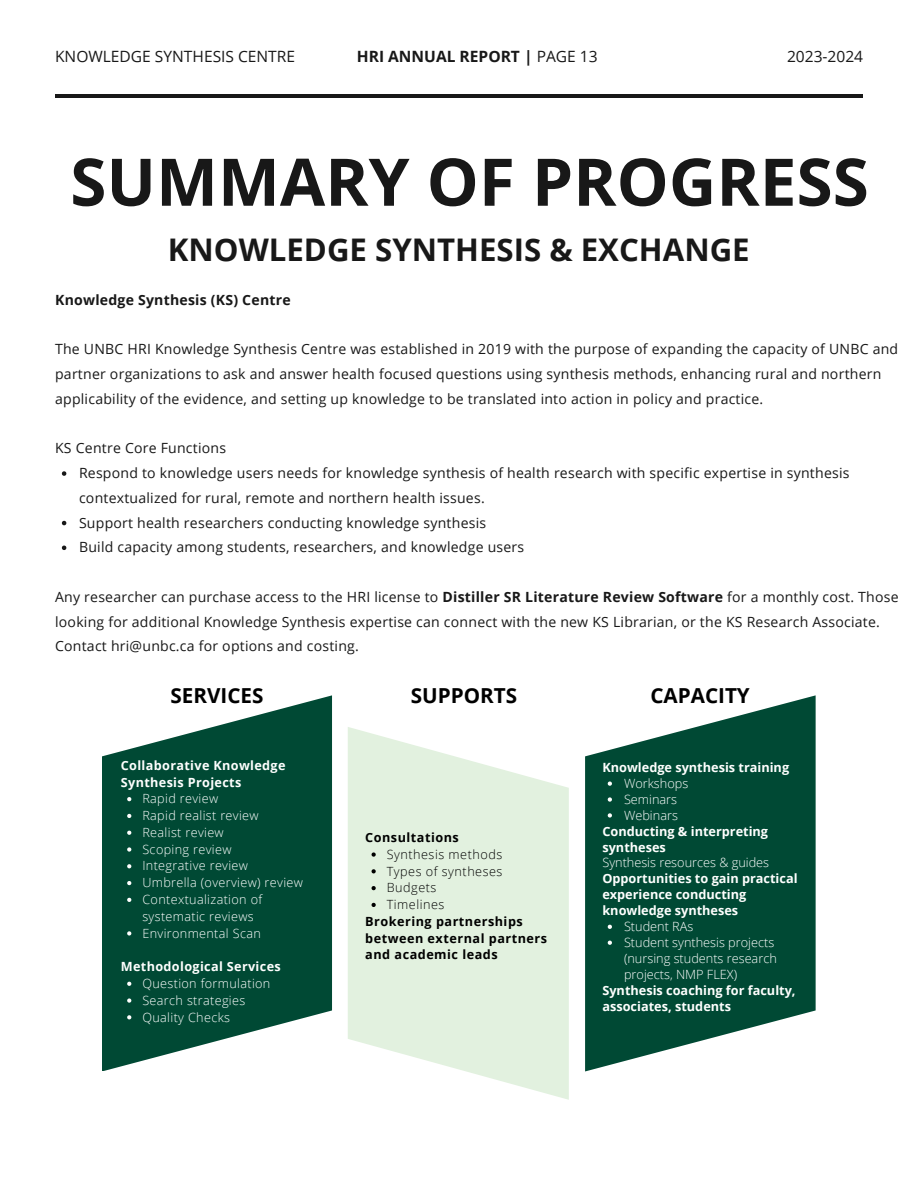
<style>
.page{position:relative;width:918px;height:1188px;background:#fff}
.page>*{position:absolute;margin:0;border:0;box-sizing:border-box;transform-origin:0 0}
.t1{font:700 65.7px "Open Sans";color:#181818}
.t2{font:700 31.2px "Open Sans";color:#181818}
.t3{font:700 20.7px "Open Sans";color:#000}
.t4{font:15.6px "Open Sans";color:#181818}
.t5{font:700 15.6px "Open Sans";color:#181818}
.t6{font:14.1px/24.8px "Open Sans";letter-spacing:.015em;color:#181818}
.t7{font:700 14.1px "Open Sans";letter-spacing:.015em;color:#181818}
.t8{font:700 12.75px/15.9px "Open Sans";color:#fefffe}
.t9{font:300 12.75px/15.9px "Open Sans";color:#fefffe}
.t10{font:300 12.6px/16.8px "Open Sans";letter-spacing:.025em;color:#fefffe}
.t11{font:700 12.6px/16.8px "Open Sans";letter-spacing:.04em;color:#000}
.t12{font:700 12.6px/16.8px "Open Sans";letter-spacing:.025em;color:#fefffe}
.t13{font:300 12.6px "Open Sans";letter-spacing:.04em;color:#000}
.s1{font-weight:400}
.s2{font-weight:700}
</style>
<div class="page">
<hr style="left:55px;top:94px;width:807px;height:4px;background:#181818">
<svg style="left:62px;top:471px;width:4px;height:5px"></svg>
<svg style="left:62px;top:521px;width:4px;height:4px"></svg>
<svg style="left:62px;top:546px;width:4px;height:4px"></svg>
<svg style="left:102px;top:695px;width:230px;height:376px;fill:#004934"></svg>
<svg style="left:348px;top:727px;width:221px;height:373px;fill:#e2f1df"></svg>
<svg style="left:585px;top:695px;width:231px;height:376px;fill:#004934"></svg>
<svg style="left:127px;top:797px;width:4px;height:4px"></svg>
<svg style="left:127px;top:814px;width:4px;height:4px"></svg>
<svg style="left:127px;top:831px;width:4px;height:4px"></svg>
<svg style="left:127px;top:847px;width:4px;height:5px"></svg>
<svg style="left:127px;top:864px;width:4px;height:4px"></svg>
<svg style="left:127px;top:881px;width:4px;height:4px"></svg>
<svg style="left:127px;top:898px;width:4px;height:4px"></svg>
<svg style="left:127px;top:931px;width:4px;height:5px"></svg>
<svg style="left:127px;top:982px;width:4px;height:4px"></svg>
<svg style="left:127px;top:998px;width:4px;height:5px"></svg>
<svg style="left:127px;top:1015px;width:4px;height:4px"></svg>
<svg style="left:372px;top:852px;width:4px;height:5px"></svg>
<svg style="left:372px;top:869px;width:4px;height:4px"></svg>
<svg style="left:372px;top:886px;width:4px;height:4px"></svg>
<svg style="left:372px;top:903px;width:4px;height:4px"></svg>
<svg style="left:608px;top:782px;width:4px;height:4px"></svg>
<svg style="left:608px;top:797px;width:4px;height:5px"></svg>
<svg style="left:608px;top:813px;width:4px;height:5px"></svg>
<svg style="left:608px;top:925px;width:4px;height:4px"></svg>
<svg style="left:608px;top:941px;width:4px;height:4px"></svg>
<p class="t4" style="left:55px;top:46px;width:242px">KNOWLEDGE SYNTHESIS CENTRE</p>
<p class="t5" style="left:357px;top:45px;width:242px">HRI ANNUAL REPORT | <span class="s1">PAGE 13</span></p>
<p class="t4" style="left:787px;top:46px;width:78px">2023-2024</p>
<h6 class="t1" style="left:70px;top:136px;width:800px">SUMMARY OF PROGRESS</h6>
<p class="t2" style="left:168px;top:228px;width:583px">KNOWLEDGE SYNTHESIS &amp; EXCHANGE</p>
<h4 class="t7" style="left:55px;top:290px;width:237px">Knowledge Synthesis (KS) Centre</h4>
<h4 class="t6" style="left:55px;top:336px;width:845px">The UNBC HRI Knowledge Synthesis Centre was established in 2019 with the purpose of expanding the capacity of UNBC and partner organizations to ask and answer health focused questions using synthesis methods, enhancing rural and northern applicability of the evidence, and setting up knowledge to be translated into action in policy and practice.</h4>
<h4 class="t6" style="left:55px;top:435px;width:173px">KS Centre Core Functions</h4>
<h1 class="t6" style="left:79px;top:460px;width:772px">Respond to knowledge users needs for knowledge synthesis of health research with specific expertise in synthesis contextualized for rural, remote and northern health issues.</h1>
<h2 class="t6" style="left:79px;top:510px;width:409px">Support health researchers conducting knowledge synthesis</h2>
<h5 class="t6" style="left:79px;top:534px;width:447px">Build capacity among students, researchers, and knowledge users</h5>
<h6 class="t6" style="left:55px;top:584px;width:845px">Any researcher can purchase access to the HRI license to <span class="s2">Distiller SR Literature Review Software</span> for a monthly cost. Those looking for additional Knowledge Synthesis expertise can connect with the new KS Librarian, or the KS Research Associate.<br>Contact hri@unbc.ca for options and costing.</h6>
<p class="t3" style="left:171px;top:681px;width:94px">SERVICES</p>
<p class="t3" style="left:411px;top:681px;width:108px">SUPPORTS</p>
<p class="t3" style="left:650px;top:681px;width:101px">CAPACITY</p>
<p class="t12" style="left:121px;top:757px;width:166px">Collaborative Knowledge<br>Synthesis Projects</p>
<h6 class="t10" style="left:142px;top:790px;width:77px">Rapid review</h6>
<h3 class="t10" style="left:142px;top:807px;width:118px">Rapid realist review</h3>
<h3 class="t10" style="left:142px;top:824px;width:83px">Realist review</h3>
<h3 class="t10" style="left:142px;top:840px;width:91px">Scoping review</h3>
<p class="t10" style="left:142px;top:857px;width:107px">Integrative review</p>
<p class="t10" style="left:142px;top:874px;width:162px">Umbrella (overview) review</p>
<p class="t10" style="left:142px;top:891px;width:121px">Contextualization of systematic reviews</p>
<p class="t10" style="left:142px;top:924px;width:120px">Environmental Scan</p>
<p class="t12" style="left:121px;top:958px;width:161px">Methodological Services</p>
<p class="t10" style="left:142px;top:975px;width:130px">Question formulation</p>
<p class="t10" style="left:142px;top:991px;width:104px">Search strategies</p>
<p class="t10" style="left:142px;top:1008px;width:89px">Quality Checks</p>
<p class="t11" style="left:365px;top:829px;width:95px">Consultations</p>
<p class="t13" style="left:387px;top:845px;width:117px">Synthesis methods</p>
<p class="t13" style="left:387px;top:862px;width:117px">Types of syntheses</p>
<p class="t13" style="left:387px;top:879px;width:51px">Budgets</p>
<p class="t13" style="left:387px;top:896px;width:59px">Timelines</p>
<p class="t11" style="left:365px;top:913px;width:183px">Brokering partnerships between external partners and academic leads</p>
<p class="t8" style="left:602px;top:759px;width:188px">Knowledge synthesis training</p>
<p class="t9" style="left:624px;top:775px;width:66px">Workshops</p>
<p class="t9" style="left:624px;top:791px;width:55px">Seminars</p>
<p class="t9" style="left:624px;top:807px;width:55px">Webinars</p>
<p class="t8" style="left:602px;top:823px;width:167px">Conducting &amp; interpreting syntheses</p>
<p class="t9" style="left:602px;top:855px;width:168px">Synthesis resources &amp; guides</p>
<p class="t8" style="left:602px;top:870px;width:197px">Opportunities to gain practical experience conducting knowledge syntheses</p>
<p class="t9" style="left:624px;top:918px;width:71px">Student RAs</p>
<p class="t9" style="left:624px;top:934px;width:154px">Student synthesis projects (nursing students research projects, NMP FLEX)</p>
<p class="t8" style="left:602px;top:982px;width:195px">Synthesis coaching for faculty, associates, students</p>
</div>
